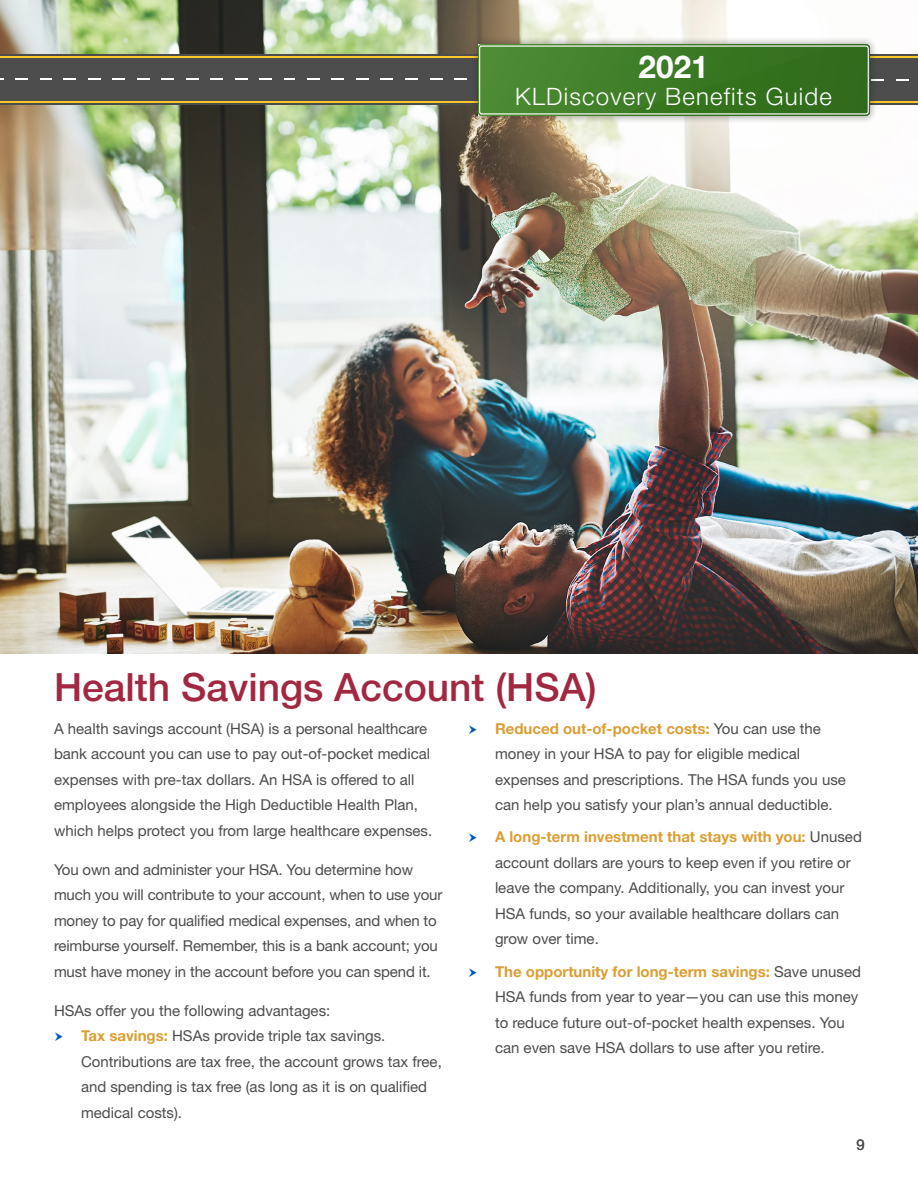
<style>
.page{position:relative;width:918px;height:1188px;background:#fff}
.page>*{position:absolute;margin:0;border:0;box-sizing:border-box;transform-origin:0 0}
.Section_Title__TOC{font:500 39px "Helvetica Neue LT Std";color:#a22842}
.t1{font:700 31.5px "Helvetica Neue LT Std";color:#fff}
.t2{font:300 24px "Helvetica Neue LT Std";letter-spacing:.05em;color:#fff}
.Body_Text_Print{font:15px/25.5px "Helvetica Neue LT Std";color:#4b4c4d}
.s1{font-weight:700;color:#db9e34}
</style>
<div class="page">
<img style="left:0;top:0;width:918px;height:654px">
<div style="left:0;top:54px;width:46px;height:51px;background:#4d4d4d"></div>
<hr style="left:0;top:56px;width:46px;height:2px;background:#ffc929">
<hr style="left:0;top:101px;width:46px;height:1px;background:#ffc929">
<svg style="left:16px;top:78px;width:12px;height:2px"></svg>
<div style="left:45px;top:54px;width:245px;height:51px;background:#4d4d4d"></div>
<hr style="left:45px;top:56px;width:245px;height:2px;background:#ffc929">
<hr style="left:45px;top:101px;width:245px;height:1px;background:#ffc929">
<svg style="left:260px;top:78px;width:12px;height:2px"></svg>
<svg style="left:235px;top:78px;width:12px;height:2px"></svg>
<svg style="left:211px;top:78px;width:12px;height:2px"></svg>
<svg style="left:186px;top:78px;width:12px;height:2px"></svg>
<svg style="left:162px;top:78px;width:12px;height:2px"></svg>
<svg style="left:137px;top:78px;width:12px;height:2px"></svg>
<svg style="left:113px;top:78px;width:12px;height:2px"></svg>
<svg style="left:88px;top:78px;width:12px;height:2px"></svg>
<svg style="left:63px;top:78px;width:13px;height:2px"></svg>
<svg style="left:40px;top:78px;width:11px;height:2px"></svg>
<div style="left:289px;top:54px;width:245px;height:51px;background:#4d4d4d"></div>
<hr style="left:289px;top:56px;width:245px;height:2px;background:#ffc929">
<hr style="left:289px;top:101px;width:245px;height:1px;background:#ffc929">
<svg style="left:454px;top:78px;width:13px;height:2px"></svg>
<svg style="left:430px;top:78px;width:12px;height:2px"></svg>
<svg style="left:405px;top:78px;width:13px;height:2px"></svg>
<svg style="left:381px;top:78px;width:12px;height:2px"></svg>
<svg style="left:356px;top:78px;width:13px;height:2px"></svg>
<svg style="left:332px;top:78px;width:12px;height:2px"></svg>
<svg style="left:307px;top:78px;width:13px;height:2px"></svg>
<svg style="left:284px;top:78px;width:11px;height:2px"></svg>
<div style="left:780px;top:55px;width:138px;height:50px;background:#4d4d4d"></div>
<hr style="left:780px;top:57px;width:138px;height:1px;background:#ffc929">
<hr style="left:780px;top:101px;width:138px;height:2px;background:#ffc929">
<svg style="left:896px;top:79px;width:12px;height:2px"></svg>
<svg style="left:878px;top:79px;width:6px;height:2px"></svg>
<div style="left:470px;top:36px;width:408px;height:88px;background:#231f20;opacity:.5"></div>
<img style="left:478px;top:44px;width:392px;height:71px">
<h2 class="t1" style="left:639px;top:47px;width:72px">2021</h2>
<h3 class="t2" style="left:515px;top:81px;width:318px">KLDiscovery Benefits Guide</h3>
<p class="Section_Title__TOC" style="left:54px;top:664px;width:544px">Health Savings Account (HSA)</p>
<p class="Body_Text_Print" style="left:54px;top:715px;width:380px">A health savings account (HSA) is a personal healthcare bank account you can use to pay out-of-pocket medical expenses with pre-tax dollars. An HSA is offered to all employees alongside the High Deductible Health Plan, which helps protect you from large healthcare expenses.</p>
<p class="Body_Text_Print" style="left:54px;top:856px;width:390px">You own and administer your HSA. You determine how much you will contribute to your account, when to use your money to pay for qualified medical expenses, and when to reimburse yourself. Remember, this is a bank account; you must have money in the account before you can spend it.</p>
<p class="Body_Text_Print" style="left:54px;top:997px;width:278px">HSAs offer you the following advantages:</p>
<p class="Body_Text_Print" style="left:81px;top:1023px;width:362px"><span class="s1">Tax savings:</span> HSAs provide triple tax savings.<br>Contributions are tax free, the account grows tax free, and spending is tax free (as long as it is on qualified medical costs).</p>
<p class="Body_Text_Print" style="left:495px;top:715px;width:352px"><span class="s1">Reduced out-of-pocket costs:</span> You can use the money in your HSA to pay for eligible medical expenses and prescriptions. The HSA funds you use can help you satisfy your plan’s annual deductible.</p>
<p class="Body_Text_Print" style="left:495px;top:824px;width:368px"><span class="s1">A long-term investment that stays with you:</span> Unused account dollars are yours to keep even if you retire or leave the company. Additionally, you can invest your HSA funds, so your available healthcare dollars can grow over time.</p>
<p class="Body_Text_Print" style="left:495px;top:958px;width:368px"><span class="s1">The opportunity for long-term savings:</span> Save unused HSA funds from year to year—you can use this money to reduce future out-of-pocket health expenses. You can even save HSA dollars to use after you retire.</p>
<p class="Body_Text_Print" style="left:857px;top:1131px;width:10px">9</p>
</div>
